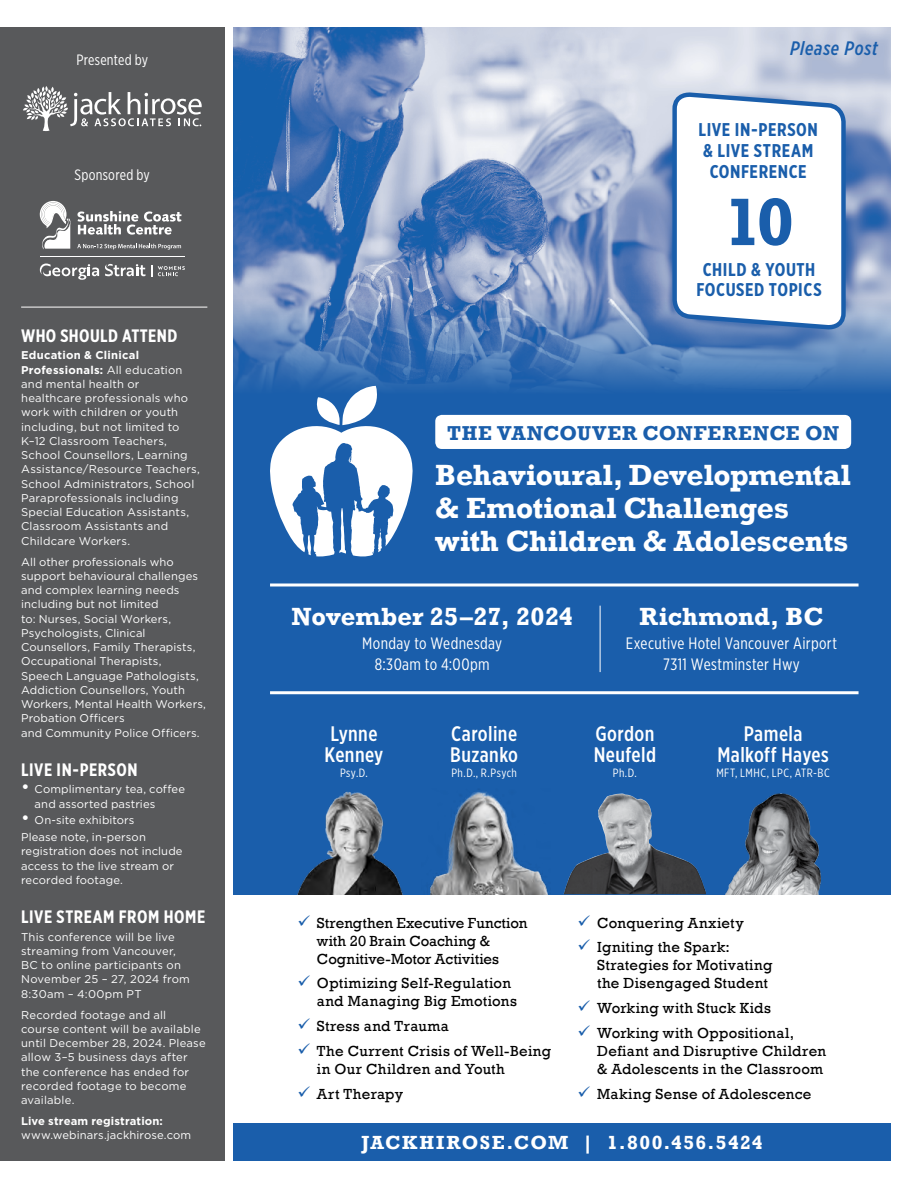
<style>
.page{position:relative;width:918px;height:1188px;background:#fff}
.page>*{position:absolute;margin:0;border:0;box-sizing:border-box;transform-origin:0 0}
.t1{font:700 68.1px "Rockwell";color:#1a5eab}
.t2{font:700 30px/33px "Rockwell";letter-spacing:-.01em;color:#fff}
.t3{font:700 25.5px "Rockwell";letter-spacing:.005em;color:#fff}
.t4{font:500 21px/21px "Gotham X Narrow";letter-spacing:.02em;color:#fff}
.t5{font:700 20.7px "Rockwell";letter-spacing:.025em;color:#1a5eab}
.t6{font:700 19.5px "Rockwell";letter-spacing:.07em;color:#fff}
.t7{font:italic 500 19.5px "Gotham X Narrow";letter-spacing:.035em;color:#1a5eab}
.t8{font:700 18.45px/20.7px "Gotham X Narrow";letter-spacing:.025em;color:#1a5eab}
.t9{font:700 18px "Gotham X Narrow";letter-spacing:.025em;color:#fff}
.t10{font:16.5px/21px "Gotham X Narrow";letter-spacing:.025em;color:#fff;text-align:center}
.t11{font:15px/18px "Rockwell";letter-spacing:.02em;color:#000}
.t12{font:15px/18px "Rockwell";color:#000}
.t13{font:15px "Gotham X Narrow";letter-spacing:.015em;color:#fff}
.t14{font:12px "Gotham X Narrow";letter-spacing:.04em;color:#fff}
.t15{font:11.25px/14.2px "Gotham";letter-spacing:.01em;color:#fff}
.t16{font:700 11.25px "Gotham";letter-spacing:.01em;color:#fff}
.s1{font-weight:700}
.s2{font-size:18px}
.s3{color:#1a5eab}
</style>
<div class="page">
<div style="left:233px;top:27px;width:658px;height:867px;background:#1a5eab"></div>
<img style="left:233px;top:27px;width:658px;height:403px">
<div style="left:233px;top:1123px;width:658px;height:38px;background:#1a5eab"></div>
<div style="left:0;top:27px;width:225px;height:1134px;background:#58595b"></div>
<img style="left:564px;top:793px;width:256px;height:101px">
<img style="left:430px;top:792px;width:119px;height:102px">
<img style="left:297px;top:791px;width:106px;height:103px">
<svg style="left:269px;top:386px;width:145px;height:171px"></svg>
<svg style="left:670px;top:90px;width:178px;height:242px;background:#e2e9f3"></svg>
<svg style="left:23px;top:86px;width:179px;height:45px"></svg>
<hr style="left:40px;top:256px;width:145px;height:1px;background:#fff">
<svg style="left:105px;top:264px;width:40px;height:13px"></svg>
<svg style="left:40px;top:264px;width:59px;height:16px"></svg>
<svg style="left:152px;top:265px;width:33px;height:12px"></svg>
<svg style="left:40px;top:201px;width:142px;height:49px"></svg>
<hr style="left:600px;top:606px;width:1px;height:66px;background:#fff">
<hr style="left:270px;top:691px;width:589px;height:3px;background:#fff">
<hr style="left:270px;top:584px;width:589px;height:2px;background:#fff">
<div style="left:435px;top:415px;width:416px;height:34px;background:#fff;border-radius:7px"></div>
<hr style="left:21px;top:307px;width:186px;height:1px;background:#fff">
<h3 class="t13" style="left:76px;top:50px;width:73px">Presented by</h3>
<h3 class="t13" style="left:75px;top:166px;width:77px">Sponsored by</h3>
<h3 class="t9" style="left:21px;top:324px;width:158px">WHO SHOULD ATTEND</h3>
<p class="t15" style="left:21px;top:348px;width:180px"><span class="s1">Education &amp; Clinical<br>Professionals:</span> All education and mental health or healthcare professionals who work with children or youth including, but not limited to<br>K–12 Classroom Teachers,<br>School Counsellors, Learning<br>Assistance/Resource Teachers,<br>School Administrators, School<br>Paraprofessionals including<br>Special Education Assistants,<br>Classroom Assistants and<br>Childcare Workers.</p>
<p class="t15" style="left:21px;top:554px;width:186px">All other professionals who support behavioural challenges and complex learning needs including but not limited<br>to: Nurses, Social Workers,<br>Psychologists, Clinical<br>Counsellors, Family Therapists,<br>Occupational Therapists,<br>Speech Language Pathologists,<br>Addiction Counsellors, Youth<br>Workers, Mental Health Workers,<br>Probation Officers<br>and Community Police Officers.</p>
<h3 class="t9" style="left:21px;top:758px;width:79px">LIVE IN-PERSON</h3>
<p class="t15" style="left:35px;top:782px;width:152px;text-indent:-13px"><span class="s2">•</span> Complimentary tea, coffee and assorted pastries</p>
<p class="t15" style="left:21px;top:812px;width:126px;line-height:16.6px"><span class="s2">•</span> On-site exhibitors<br>Please note, in-person</p>
<p class="t15" style="left:21px;top:844px;width:163px">registration does not include access to the live stream or recorded footage.</p>
<h3 class="t9" style="left:21px;top:905px;width:55px">LIVE STREAM</h3>
<h3 class="t9" style="left:119px;top:905px;width:11px">FROM</h3>
<h3 class="t9" style="left:164px;top:905px;width:12px">HOME</h3>
<p class="t15" style="left:21px;top:929px;width:170px">This conference will be live streaming from Vancouver,<br>BC to online participants on<br>November 25 – 27, 2024 from<br>8:30am – 4:00pm PT</p>
<p class="t15" style="left:21px;top:1007px;width:186px">Recorded footage and all course content will be available until December 28, 2024. Please allow 3–5 business days after the conference has ended for recorded footage to become available.</p>
<p class="t16" style="left:21px;top:1115px;width:143px">Live stream registration:</p>
<p class="t15" style="left:21px;top:1128px;width:172px">www.webinars.jackhirose.com</p>
<h3 class="t7" style="left:790px;top:36px;width:89px">Please Post</h3>
<h3 class="t8" style="left:699px;top:119px;width:81px">LIVE IN-PERSON</h3>
<h3 class="t8" style="left:703px;top:140px;width:71px">&amp; LIVE STREAM</h3>
<h3 class="t8" style="left:710px;top:161px;width:20px">CONFERENCE</h3>
<h1 class="t1" style="left:724px;top:181px;width:72px">10</h1>
<h3 class="t8" style="left:697px;top:259px;width:120px;text-indent:6px">CHILD &amp; YOUTH<br>FOCUSED</h3>
<h3 class="t8" style="left:769px;top:279px;width:19px">TOPICS</h3>
<h3 class="t5" style="left:447px;top:421px;width:82px">The Vanco</h3>
<h3 class="t5" style="left:577px;top:421px;width:31px">uver</h3>
<h3 class="t5" style="left:643px;top:421px;width:82px">Conference</h3>
<h3 class="t5" style="left:805px;top:421px;width:18px">on</h3>
<h2 class="t2" style="left:435px;top:459px;width:417px">Behavioural, Developmental &amp; Emotional Challenges with Children &amp; Adolescents</h2>
<h3 class="t3" style="left:292px;top:601px;width:283px">November 25–27, 2024</h3>
<h3 class="t10" style="left:362px;top:633px;width:141px">Monday to Wednesday<br>8:30am to 4:00pm</h3>
<h3 class="t4" style="left:325px;top:723px;width:60px">Lynne<br>Kenney</h3>
<p class="t14" style="left:340px;top:765px;width:29px">Psy.D.</p>
<h3 class="t4" style="left:450px;top:723px;width:69px">Caroline<br>Buzanko</h3>
<p class="t14" style="left:451px;top:765px;width:67px">Ph.D., R.Psych</p>
<h3 class="t3" style="left:640px;top:601px;width:185px">Richmond, BC</h3>
<h3 class="t10" style="left:626px;top:633px;width:213px">Executive Hotel Vancouver Airport<br>7311 Westminster Hwy</h3>
<h3 class="t4" style="left:594px;top:723px;width:64px">Gordon<br>Neufeld</h3>
<p class="t14" style="left:613px;top:765px;width:25px">Ph.D.</p>
<h3 class="t4" style="left:717px;top:723px;width:113px;text-align:center">Pamela<br>Malkoff Hayes</h3>
<p class="t14" style="left:716px;top:765px;width:115px">MFT, LMHC, LPC, ATR-BC</p>
<h3 class="t12" style="left:317px;top:914px;width:212px;text-indent:-20px"><span class="s3">✓</span> Strengthen Executive Function with 20 Brain Coaching &amp;<br>Cognitive-Motor Activities</h3>
<h3 class="t11" style="left:317px;top:975px;width:201px;text-indent:-20px"><span class="s3">✓</span> Optimizing Self-Regulation and Managing Big Emotions</h3>
<h3 class="t11" style="left:297px;top:1017px;width:153px"><span class="s3">✓</span> Stress and Trauma</h3>
<h3 class="t11" style="left:317px;top:1042px;width:236px;text-indent:-20px"><span class="s3">✓</span> The Current Crisis of Well-Being in Our Children and Youth</h3>
<h3 class="t11" style="left:297px;top:1085px;width:107px"><span class="s3">✓</span> Art Therapy</h3>
<h3 class="t11" style="left:578px;top:914px;width:168px"><span class="s3">✓</span> Conquering Anxiety</h3>
<h3 class="t11" style="left:597px;top:939px;width:177px;text-indent:-20px"><span class="s3">✓</span> Igniting the Spark:<br>Strategies for Motivating the Disengaged Student</h3>
<h3 class="t11" style="left:578px;top:999px;width:195px"><span class="s3">✓</span> Working with Stuck Kids</h3>
<h3 class="t11" style="left:597px;top:1024px;width:231px;text-indent:-20px"><span class="s3">✓</span> Working with Oppositional,<br>Defiant and Disruptive Children &amp; Adolescents in the Classroom</h3>
<h3 class="t11" style="left:578px;top:1085px;width:235px"><span class="s3">✓</span> Making Sense of Adolescence</h3>
<h3 class="t6" style="left:362px;top:1130px;width:403px">JACKHIROSE.COM | 1.800.456.5424</h3>
</div>
